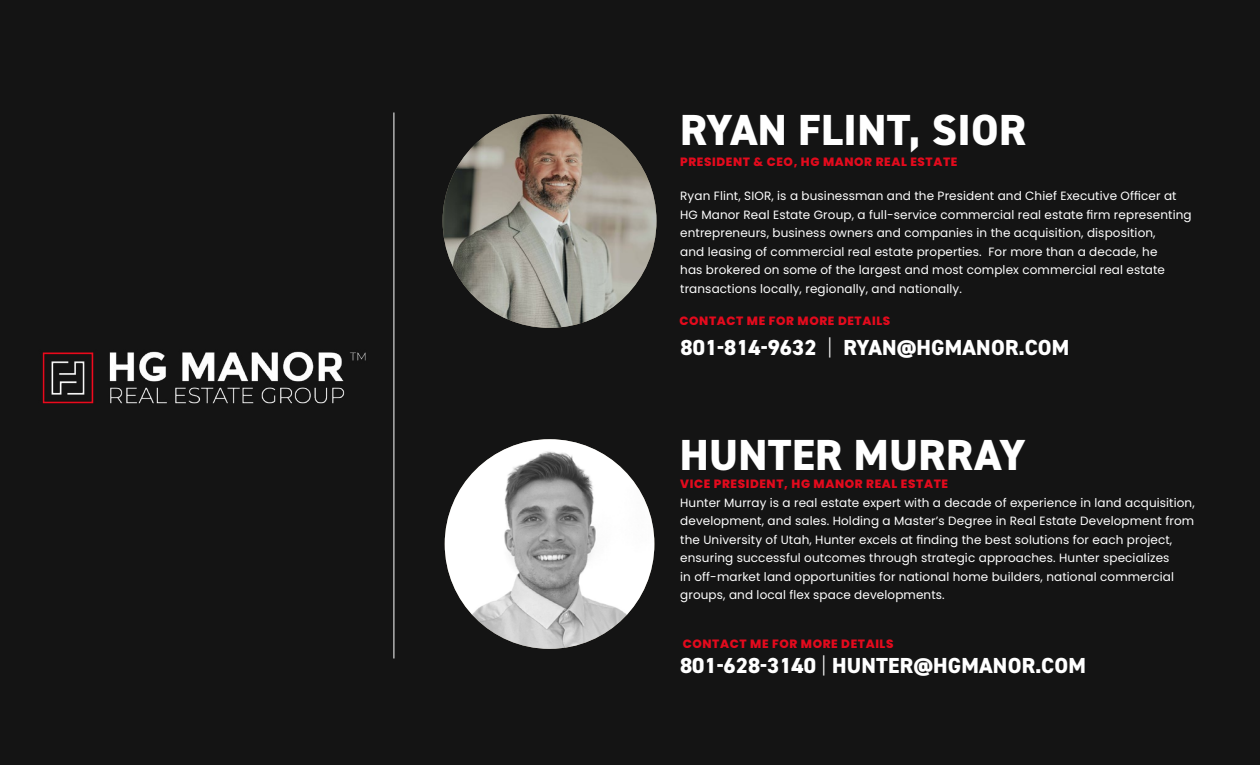
<style>
.page{position:relative;width:1260px;height:765px;background:#141414}
.page>*{position:absolute;margin:0;border:0;box-sizing:border-box;transform-origin:0 0}
.t1{font:800 43.62px "DIN2014";letter-spacing:.01em;color:#fff}
.t2{font:800 21.75px "DIN2014";letter-spacing:.01em;color:#fff}
.t3{font:12px/18.5px "Poppins";letter-spacing:.01em;color:#fff}
.t4{font:800 12px "Poppins";letter-spacing:.05em;color:#e30a1d}
.s1{font-weight:300}
</style>
<div class="page">
<img style="left:443px;top:114px;width:213px;height:214px;border-radius:107px">
<img style="left:445px;top:439px;width:209px;height:210px;border-radius:105px">
<img style="left:0;top:336px;width:489px;height:151px">
<hr style="left:394px;top:112px;width:1px;height:546px;background:#fff">
<h1 class="t1" style="left:680px;top:101px;width:348px">RYAN FLINT, SIOR</h1>
<p class="t4" style="left:680px;top:155px;width:279px">PRESIDENT &amp; CEO, HG MANOR REAL ESTATE</p>
<p class="t3" style="left:680px;top:187px;width:513px">Ryan Flint, SIOR, is a businessman and the President and Chief Executive Officer at HG Manor Real Estate Group, a full-service commercial real estate firm representing entrepreneurs, business owners and companies in the acquisition, disposition,<br>and leasing of commercial real estate properties. For more than a decade, he<br>has brokered on some of the largest and most complex commercial real estate transactions locally, regionally, and nationally.</p>
<p class="t4" style="left:680px;top:314px;width:212px">CONTACT ME FOR MORE DETAILS</p>
<h2 class="t2" style="left:681px;top:333px;width:390px">801-814-9632 <span class="s1">|</span> RYAN@HGMANOR.COM</h2>
<h1 class="t1" style="left:680px;top:426px;width:347px">HUNTER MURRAY</h1>
<p class="t4" style="left:680px;top:477px;width:269px">VICE PRESIDENT, HG MANOR REAL ESTATE</p>
<p class="t3" style="left:680px;top:493px;width:516px">Hunter Murray is a real estate expert with a decade of experience in land acquisition, development, and sales. Holding a Master’s Degree in Real Estate Development from the University of Utah, Hunter excels at finding the best solutions for each project, ensuring successful outcomes through strategic approaches. Hunter specializes<br>in off-market land opportunities for national home builders, national commercial groups, and local flex space developments.</p>
<p class="t4" style="left:683px;top:637px;width:212px">CONTACT ME FOR MORE DETAILS</p>
<h2 class="t2" style="left:680px;top:651px;width:407px">801-628-3140 <span class="s1">|</span> HUNTER@HGMANOR.COM</h2>
</div>
